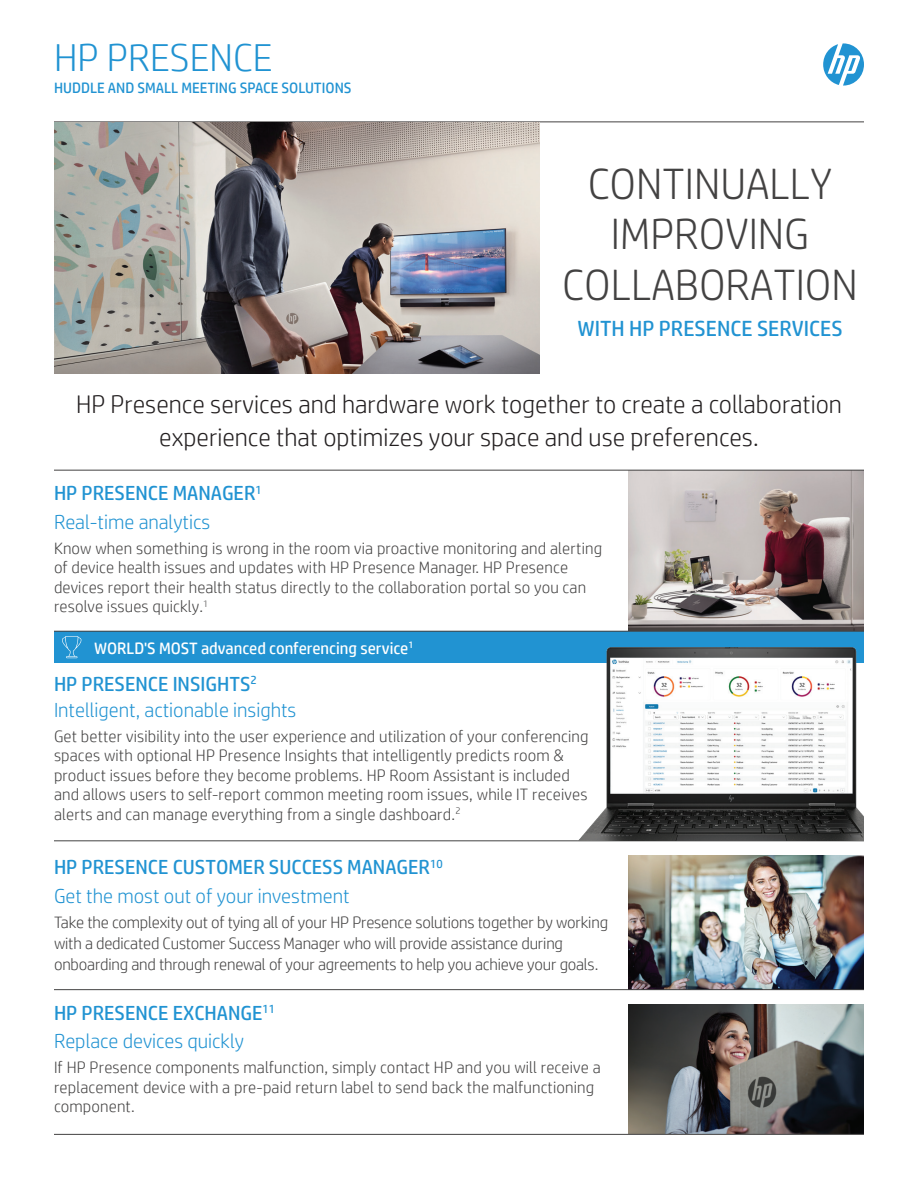
<style>
.page{position:relative;width:918px;height:1188px;background:#fff}
.page>*{position:absolute;margin:0;border:0;box-sizing:border-box;transform-origin:0 0}
.t1{font:300 42px/50.4px "HP Simplified Hans";color:#434242;text-align:center}
.t2{font:300 39px "HP Simplified";color:#2193d2}
.t3{font:300 25.5px/32.4px "HP Simplified";color:#231f20;text-align:center}
.t4{font:21px "HP Simplified Hans";color:#2193d2}
.t5{font:300 19.5px "HP Simplified Hans";color:#2193d2}
.t6{font:19.5px "HP Simplified Hans";color:#2193d2}
.t7{font:300 16.5px/19.5px "HP Simplified";letter-spacing:.01em;color:#434242}
.t8{font:300 16.5px/21px "HP Simplified";letter-spacing:-.01em;color:#434242}
.t9{font:16.5px "HP Simplified";color:#fff}
.t10{font:15px "HP Simplified";color:#2193d2}
</style>
<div class="page">
<img style="left:629px;top:471px;width:235px;height:160px">
<div style="left:54px;top:632px;width:810px;height:31px;background:#2193d2"></div>
<svg style="left:823px;top:43px;width:41px;height:43px"></svg>
<hr style="left:54px;top:122px;width:810px;height:1px;background:#434242">
<img style="left:54px;top:122px;width:486px;height:252px">
<hr style="left:54px;top:470px;width:810px;height:1px;background:#434242">
<hr style="left:54px;top:631px;width:810px;height:1px;background:#434242">
<hr style="left:54px;top:840px;width:810px;height:1px;background:#434242">
<svg style="left:62px;top:636px;width:20px;height:22px"></svg>
<img style="left:629px;top:855px;width:235px;height:134px">
<hr style="left:54px;top:989px;width:810px;height:1px;background:#434242">
<img style="left:629px;top:1005px;width:235px;height:129px">
<hr style="left:54px;top:1134px;width:810px;height:1px;background:#434242">
<img style="left:579px;top:647px;width:285px;height:193px">
<h2 class="t2" style="left:54px;top:36px;width:220px">HP PRESENCE</h2>
<p class="t10" style="left:54px;top:80px;width:299px">HUDDLE AND SMALL MEETING SPACE SOLUTIONS</p>
<h1 class="t1" style="left:562px;top:159px;width:297px">CONTINUALLY<br>IMPROVING<br>COLLABORATION</h1>
<p class="t4" style="left:577px;top:317px;width:267px">WITH HP PRESENCE SERVICES</p>
<h3 class="t3" style="left:76px;top:388px;width:767px">HP Presence services and hardware work together to create a collaboration experience that optimizes your space and use preferences.</h3>
<p class="t6" style="left:54px;top:483px;width:209px">HP PRESENCE MANAGER<sup>1</sup></p>
<p class="t5" style="left:54px;top:512px;width:158px">Real-time analytics</p>
<p class="t7" style="left:54px;top:538px;width:550px">Know when something is wrong in the room via proactive monitoring and alerting of device health issues and updates with HP Presence Manager. HP Presence devices report their health status directly to the collaboration portal so you can resolve issues quickly.<sup>1</sup></p>
<p class="t9" style="left:94px;top:639px;width:321px">WORLD'S MOST advanced conferencing service<sup>1</sup></p>
<p class="t6" style="left:54px;top:673px;width:204px">HP PRESENCE INSIGHTS<sup>2</sup></p>
<p class="t7" style="left:54px;top:726px;width:536px">Get better visibility into the user experience and utilization of your conferencing spaces with optional HP Presence Insights that intelligently predicts room &amp; product issues before they become problems. HP Room Assistant is included and allows users to self-report common meeting room issues, while IT receives alerts and can manage everything from a single dashboard.<sup>2</sup></p>
<p class="t5" style="left:54px;top:699px;width:244px">Intelligent, actionable insights</p>
<p class="t6" style="left:54px;top:857px;width:390px">HP PRESENCE CUSTOMER SUCCESS MANAGER<sup>10</sup></p>
<p class="t5" style="left:54px;top:886px;width:297px">Get the most out of your investment</p>
<p class="t8" style="left:54px;top:912px;width:556px">Take the complexity out of tying all of your HP Presence solutions together by working with a dedicated Customer Success Manager who will provide assistance during onboarding and through renewal of your agreements to help you achieve your goals.</p>
<p class="t6" style="left:54px;top:1002px;width:223px">HP PRESENCE EXCHANGE<sup>11</sup></p>
<p class="t5" style="left:54px;top:1031px;width:192px">Replace devices quickly</p>
<p class="t7" style="left:54px;top:1058px;width:548px">If HP Presence components malfunction, simply contact HP and you will receive a replacement device with a pre-paid return label to send back the malfunctioning component.</p>
</div>
